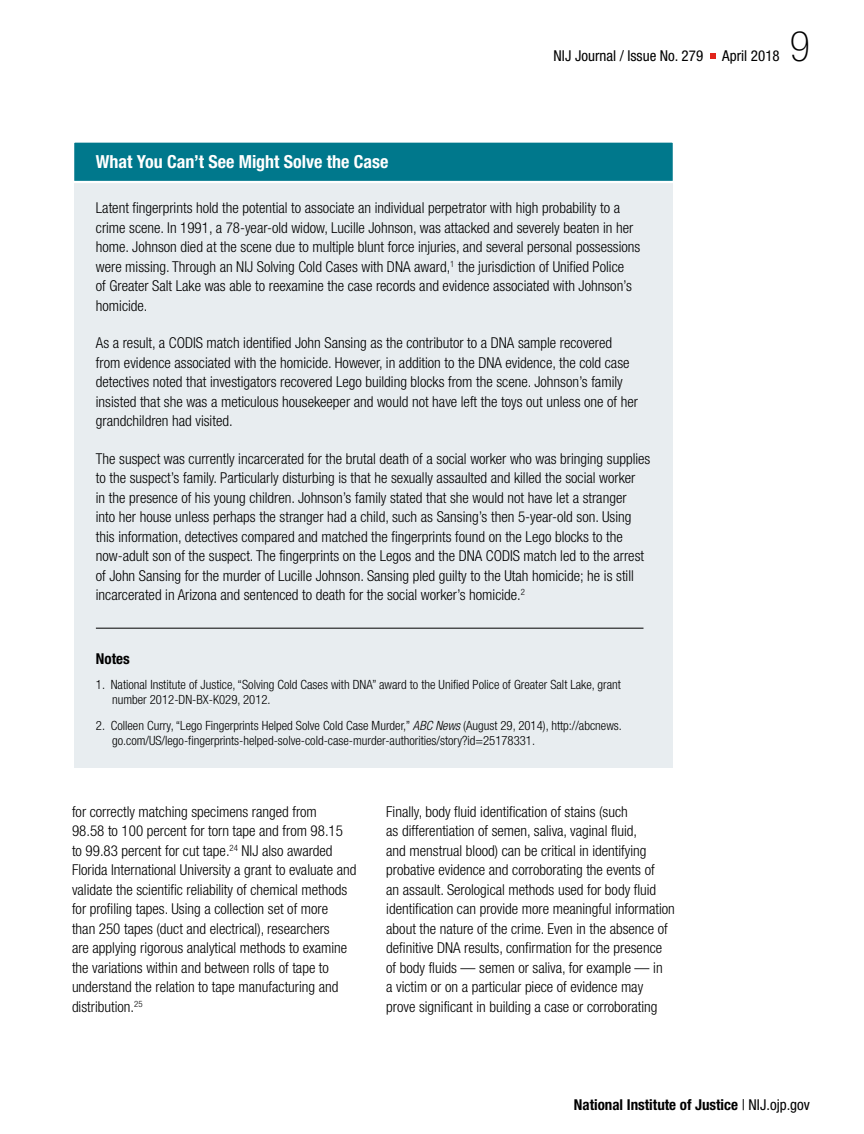
<style>
.page{position:relative;width:864px;height:1134px;background:#fff}
.page>*{position:absolute;margin:0;border:0;box-sizing:border-box;transform-origin:0 0}
.t1{font:100 condensed 42px "Helvetica Neue LT Std";color:#000}
.t2{font:700 condensed 18px "Helvetica Neue LT Std";color:#fff}
.t3{font:300 condensed 15px/19.5px "Helvetica Neue LT Std";color:#000}
.t4{font:700 condensed 15px "Helvetica Neue LT Std";color:#000}
.t5{font:condensed 15px "Helvetica Neue LT Std";color:#000}
.Notes{font:300 condensed 12.75px/15.3px "Helvetica Neue LT Std";color:#000}
.s1{font-style:italic}
.s2{font-weight:400}
</style>
<div class="page">
<svg style="left:710px;top:53px;width:6px;height:5px"></svg>
<div style="left:74px;top:181px;width:599px;height:586px;background:#e8edf0"></div>
<hr style="left:96px;top:628px;width:548px;height:1px;background:#000">
<svg style="left:74px;top:142px;width:599px;height:41px;background:#118193"></svg>
<p class="t5" style="left:554px;top:48px;width:151px">NIJ Journal / Issue No. 279</p>
<p class="t5" style="left:722px;top:48px;width:59px">April 2018</p>
<h1 class="t1" style="left:790px;top:23px;width:22px">9</h1>
<h2 class="t2" style="left:96px;top:151px;width:294px">What You Can’t See Might Solve the Case</h2>
<p class="t3" style="left:96px;top:198px;width:546px">Latent fingerprints hold the potential to associate an individual perpetrator with high probability to a crime scene. In 1991, a 78-year-old widow, Lucille Johnson, was attacked and severely beaten in her home. Johnson died at the scene due to multiple blunt force injuries, and several personal possessions were missing. Through an NIJ Solving Cold Cases with DNA award,<sup>1</sup> the jurisdiction of Unified Police<br>of Greater Salt Lake was able to reexamine the case records and evidence associated with Johnson’s homicide.</p>
<p class="t3" style="left:96px;top:333px;width:544px">As a result, a CODIS match identified John Sansing as the contributor to a DNA sample recovered from evidence associated with the homicide. However, in addition to the DNA evidence, the cold case detectives noted that investigators recovered Lego building blocks from the scene. Johnson’s family insisted that she was a meticulous housekeeper and would not have left the toys out unless one of her grandchildren had visited.</p>
<p class="t3" style="left:96px;top:449px;width:556px">The suspect was currently incarcerated for the brutal death of a social worker who was bringing supplies to the suspect’s family. Particularly disturbing is that he sexually assaulted and killed the social worker<br>in the presence of his young children. Johnson’s family stated that she would not have let a stranger<br>into her house unless perhaps the stranger had a child, such as Sansing’s then 5-year-old son. Using this information, detectives compared and matched the fingerprints found on the Lego blocks to the now-adult son of the suspect. The fingerprints on the Legos and the DNA CODIS match led to the arrest of John Sansing for the murder of Lucille Johnson. Sansing pled guilty to the Utah homicide; he is still incarcerated in Arizona and sentenced to death for the social worker’s homicide.<sup>2</sup></p>
<h3 class="t4" style="left:96px;top:650px;width:35px">Notes</h3>
<p class="Notes" style="left:112px;top:676px;width:510px;text-indent:-16px">1. National Institute of Justice, “Solving Cold Cases with DNA” award to the Unified Police of Greater Salt Lake, grant number 2012-DN-BX-K029, 2012.</p>
<p class="Notes" style="left:112px;top:718px;width:511px;text-indent:-16px">2. Colleen Curry, “Lego Fingerprints Helped Solve Cold Case Murder,” <span class="s1">ABC News</span> (August 29, 2014), http://abcnews. go.com/US/lego-fingerprints-helped-solve-cold-case-murder-authorities/story?id=25178331.</p>
<p class="t3" style="left:72px;top:802px;width:286px">for correctly matching specimens ranged from<br>98.58 to 100 percent for torn tape and from 98.15 to 99.83 percent for cut tape.<sup>24</sup> NIJ also awarded Florida International University a grant to evaluate and validate the scientific reliability of chemical methods for profiling tapes. Using a collection set of more<br>than 250 tapes (duct and electrical), researchers<br>are applying rigorous analytical methods to examine the variations within and between rolls of tape to understand the relation to tape manufacturing and distribution.<sup>25</sup></p>
<p class="t3" style="left:386px;top:802px;width:290px">Finally, body fluid identification of stains (such<br>as differentiation of semen, saliva, vaginal fluid,<br>and menstrual blood) can be critical in identifying probative evidence and corroborating the events of<br>an assault. Serological methods used for body fluid identification can provide more meaningful information about the nature of the crime. Even in the absence of definitive DNA results, confirmation for the presence of body fluids — semen or saliva, for example — in<br>a victim or on a particular piece of evidence may prove significant in building a case or corroborating</p>
<p class="t4" style="left:574px;top:1095px;width:238px">National Institute of Justice <span class="s2">| NIJ.ojp.gov</span></p>
</div>
